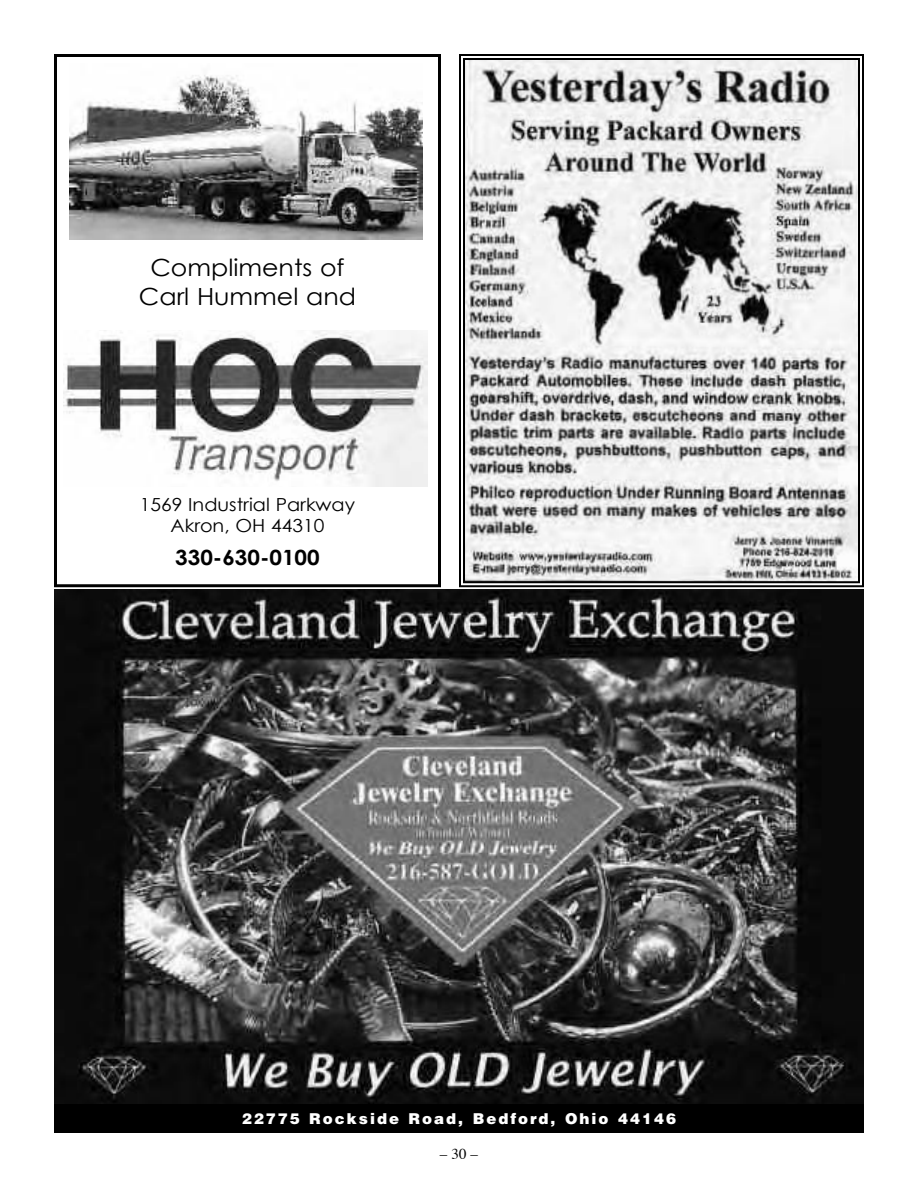
<style>
.page{position:relative;width:918px;height:1188px;background:#fff}
.page>*{position:absolute;margin:0;border:0;box-sizing:border-box;transform-origin:0 0}
.t1{font:23.7px/28.3px "Century Gothic";color:#000;text-align:center;scale:1.07 1}
.t2{font:700 21px "Century Gothic";color:#000;scale:1.07 1}
.t3{font:18px/21.6px "Century Gothic";color:#000;text-align:center;scale:1.07 1}
.t4{font:900 15px "Helvetica";letter-spacing:.135em;color:#fff}
.t5{font:15px "Times";color:#000}
</style>
<div class="page">
<div style="left:54px;top:54px;width:387px;height:533px;border:3px solid #000"></div>
<img style="left:54px;top:589px;width:810px;height:515px">
<div style="left:54px;top:1104px;width:810px;height:28px;background:#000"></div>
<img style="left:69px;top:75px;width:353px;height:165px">
<img style="left:64px;top:330px;width:363px;height:157px">
<img style="left:466px;top:61px;width:391px;height:519px">
<div style="left:459px;top:54px;width:405px;height:533px;border:2px solid #000"></div>
<div style="left:463px;top:58px;width:397px;height:525px;border:2px solid #000"></div>
<h1 class="t1" style="left:139px;top:253px;width:204px">Compliments of<br>Carl Hummel and</h1>
<p class="t3" style="left:140px;top:493px;width:203px">1569 Industrial Parkway<br>Akron, OH 44310</p>
<h2 class="t2" style="left:175px;top:544px;width:137px">330-630-0100</h2>
<p class="t4" style="left:242px;top:1110px;width:436px">22775 Rockside Road, Bedford, Ohio 44146</p>
<p class="t5" style="left:440px;top:1148px;width:40px">– 30 –</p>
</div>
